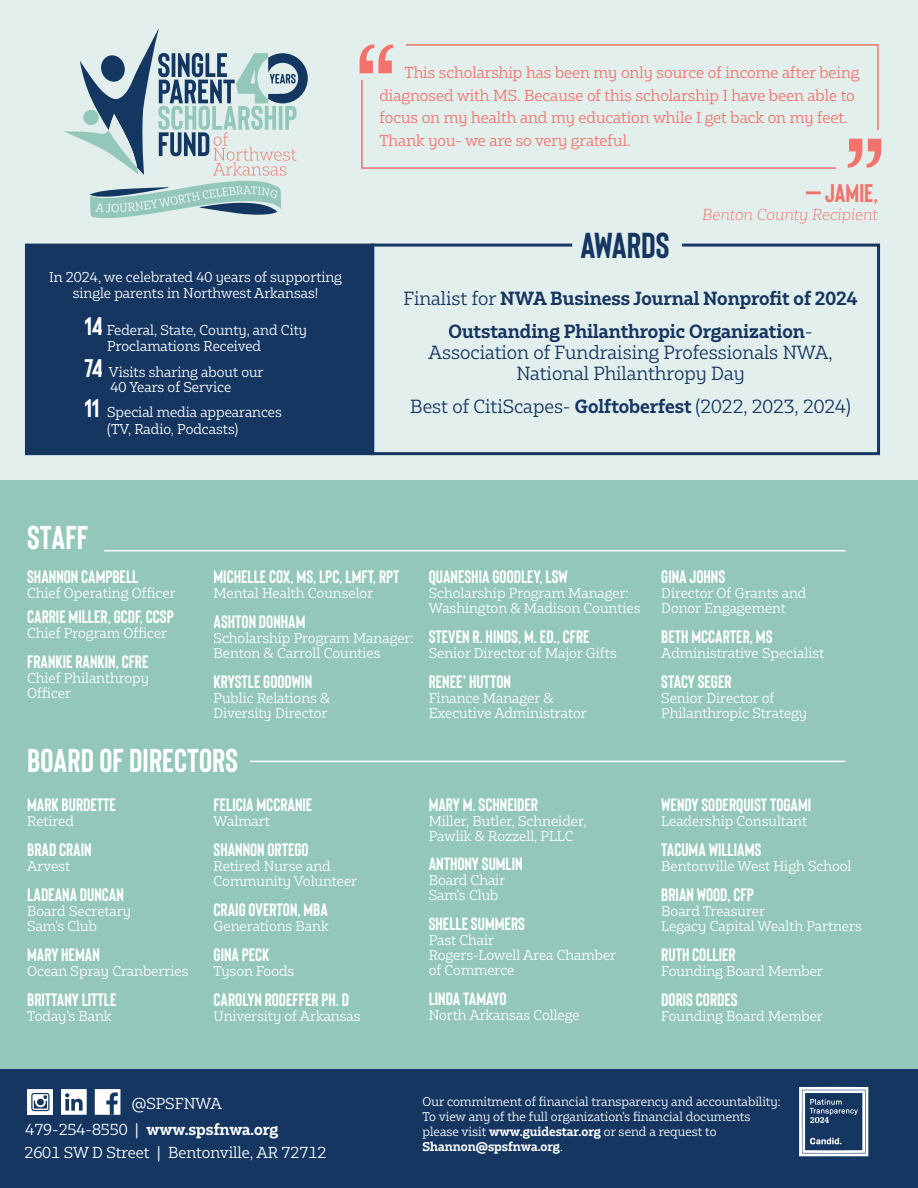
<style>
.page{position:relative;width:918px;height:1188px;background:#fff}
.page>*{position:absolute;margin:0;border:0;box-sizing:border-box;transform-origin:0 0}
.t1{font:700 36px "Bison";color:#143661}
.t2{font:700 33px "Bison";letter-spacing:.005em;color:#fff}
.t3{font:700 25.5px "Bison";color:#f2736b}
.t4{font:700 18px "Bison";color:#fff}
.t5{font:18px/21px "Bw Glenn Slab";color:#143661;text-align:center}
.t6{font:700 18px/33px "Bw Glenn Slab";color:#143661;text-align:center}
.t7{font:700 17.7px "Bison";color:#fff}
.t8{font:15px/22.5px "Bw Glenn Slab";color:#f2736b}
.t9{font:15px/23.5px "Bw Glenn Slab";color:#fff}
.t10{font:italic 300 15px "Bw Glenn Slab";color:#f2736b}
.t11{font:13.5px/15px "Bw Glenn Slab";color:#fff}
.t12{font:12px/15px "Bw Glenn Slab";color:#fff}
.s1{font-family:"Bison";font-weight:700;font-size:25.5px}
.s2{font-weight:400}
.s3{font-weight:700}
</style>
<div class="page">
<div style="left:0;top:0;width:918px;height:592px;background:#e2efec"></div>
<div style="left:25px;top:244px;width:349px;height:211px;background:#143661"></div>
<div style="left:0;top:481px;width:918px;height:707px;background:#93c7ba"></div>
<div style="left:0;top:1069px;width:918px;height:119px;background:#143661"></div>
<svg style="left:95px;top:1089px;width:25px;height:26px"></svg>
<svg style="left:27px;top:1089px;width:26px;height:26px"></svg>
<svg style="left:61px;top:1089px;width:26px;height:26px"></svg>
<svg style="left:799px;top:1087px;width:69px;height:69px"></svg>
<svg style="left:64px;top:28px;width:244px;height:190px"></svg>
<svg style="left:369px;top:243px;width:512px;height:213px"></svg>
<hr style="left:104px;top:550px;width:742px;height:1px;background:#fff">
<hr style="left:250px;top:761px;width:596px;height:1px;background:#fff">
<svg style="left:361px;top:79px;width:475px;height:90px"></svg>
<svg style="left:404px;top:44px;width:475px;height:88px"></svg>
<svg style="left:360px;top:44px;width:33px;height:29px"></svg>
<svg style="left:848px;top:139px;width:33px;height:29px"></svg>
<p class="t8" style="left:379px;top:61px;width:482px;text-indent:25px">This scholarship has been my only source of income after being diagnosed with MS. Because of this scholarship I have been able to focus on my health and my education while I get back on my feet.<br>Thank you- we are so very grateful.</p>
<h3 class="t3" style="left:806px;top:177px;width:74px">– JAMIE,</h3>
<p class="t10" style="left:702px;top:204px;width:177px">Benton County Recipient</p>
<p class="t11" style="left:49px;top:268px;width:294px;line-height:16.5px;text-align:center">In 2024, we celebrated 40 years of supporting single parents in Northwest Arkansas!</p>
<p class="t11" style="left:107px;top:321px;width:201px;line-height:16.5px;text-indent:-23px"><span class="s1">14</span> Federal, State, County, and City<br>Proclamations Received</p>
<p class="t11" style="left:84px;top:364px;width:181px;text-align:center"><span class="s1">74</span> Visits sharing about our<br>40 Years of Service</p>
<p class="t11" style="left:107px;top:404px;width:176px;line-height:16.5px;text-indent:-23px"><span class="s1">11</span> Special media appearances (TV, Radio, Podcasts)</p>
<h1 class="t1" style="left:580px;top:223px;width:91px">AWARDS</h1>
<h3 class="t6" style="left:403px;top:281px;width:456px"><span class="s2">Finalist for</span> NWA Business Journal Nonprofit of 2024<br>Outstanding Philanthropic Organization<span class="s2">-</span></h3>
<h3 class="t5" style="left:429px;top:341px;width:405px">Association of Fundraising Professionals NWA,<br>National Philanthropy Day</h3>
<h3 class="t5" style="left:410px;top:395px;width:442px">Best of CitiScapes- <span class="s3">Golftoberfest</span> (2022, 2023, 2024)</h3>
<h2 class="t2" style="left:27px;top:517px;width:63px">STAFF</h2>
<h3 class="t4" style="left:27px;top:565px;width:113px">SHANNON CAMPBELL</h3>
<p class="t11" style="left:27px;top:585px;width:150px">Chief Operating Officer</p>
<h3 class="t4" style="left:27px;top:606px;width:148px">CARRIE MILLER, GCDF, CCSP</h3>
<p class="t11" style="left:27px;top:626px;width:142px">Chief Program Officer</p>
<h3 class="t4" style="left:27px;top:651px;width:123px">FRANKIE RANKIN, CFRE</h3>
<p class="t11" style="left:27px;top:671px;width:123px">Chief Philanthropy<br>Officer</p>
<h3 class="t4" style="left:214px;top:565px;width:188px">MICHELLE COX, MS, LPC, LMFT, RPT</h3>
<p class="t11" style="left:214px;top:585px;width:161px">Mental Health Counselor</p>
<h3 class="t4" style="left:214px;top:610px;width:93px">ASHTON DONHAM</h3>
<p class="t11" style="left:214px;top:630px;width:202px">Scholarship Program Manager:<br>Benton &amp; Carroll Counties</p>
<h3 class="t4" style="left:214px;top:670px;width:100px">KRYSTLE GOODWIN</h3>
<p class="t11" style="left:214px;top:690px;width:118px">Public Relations &amp;<br>Diversity Director</p>
<h2 class="t2" style="left:27px;top:740px;width:212px">BOARD OF DIRECTORS</h2>
<h3 class="t4" style="left:27px;top:793px;width:90px">MARK BURDETTE</h3>
<p class="t11" style="left:27px;top:813px;width:48px">Retired</p>
<h3 class="t4" style="left:27px;top:838px;width:66px">BRAD CRAIN</h3>
<p class="t11" style="left:27px;top:858px;width:44px">Arvest</p>
<h3 class="t4" style="left:27px;top:883px;width:98px">LADEANA DUNCAN</h3>
<p class="t11" style="left:27px;top:903px;width:105px">Board Secretary<br>Sam's Club</p>
<h3 class="t4" style="left:27px;top:943px;width:74px">MARY HEMAN</h3>
<p class="t11" style="left:27px;top:963px;width:163px">Ocean Spray Cranberries</p>
<h3 class="t4" style="left:27px;top:988px;width:91px">BRITTANY LITTLE</h3>
<p class="t11" style="left:27px;top:1008px;width:86px">Today's Bank</p>
<h3 class="t4" style="left:214px;top:793px;width:100px">FELICIA MCCRANIE</h3>
<p class="t11" style="left:214px;top:813px;width:58px">Walmart</p>
<h3 class="t4" style="left:214px;top:838px;width:97px">SHANNON ORTEGO</h3>
<p class="t11" style="left:214px;top:858px;width:145px">Retired Nurse and<br>Community Volunteer</p>
<h3 class="t4" style="left:214px;top:898px;width:116px">CRAIG OVERTON, MBA</h3>
<p class="t11" style="left:214px;top:918px;width:117px">Generations Bank</p>
<h3 class="t4" style="left:214px;top:943px;width:57px">GINA PECK</h3>
<p class="t11" style="left:214px;top:963px;width:82px">Tyson Foods</p>
<h3 class="t4" style="left:214px;top:988px;width:137px">CAROLYN RODEFFER PH. D</h3>
<p class="t11" style="left:214px;top:1008px;width:149px">University of Arkansas</p>
<h3 class="t4" style="left:429px;top:565px;width:141px">QUANESHIA GOODLEY, LSW</h3>
<p class="t11" style="left:429px;top:585px;width:213px">Scholarship Program Manager:<br>Washington &amp; Madison Counties</p>
<h3 class="t4" style="left:429px;top:625px;width:163px">STEVEN R. HINDS, M. ED., CFRE</h3>
<p class="t11" style="left:429px;top:645px;width:190px">Senior Director of Major Gifts</p>
<h3 class="t4" style="left:429px;top:670px;width:84px">RENEE' HUTTON</h3>
<p class="t11" style="left:429px;top:690px;width:160px">Finance Manager &amp;<br>Executive Administrator</p>
<h3 class="t4" style="left:429px;top:793px;width:111px">MARY M. SCHNEIDER</h3>
<p class="t11" style="left:429px;top:813px;width:159px">Miller, Butler, Schneider,<br>Pawlik &amp; Rozzell, PLLC</p>
<h3 class="t7" style="left:429px;top:853px;width:95px">ANTHONY SUMLIN</h3>
<p class="t11" style="left:429px;top:872px;width:78px">Board Chair<br>Sam's Club</p>
<h3 class="t7" style="left:429px;top:913px;width:98px">SHELLE SUMMERS</h3>
<p class="t11" style="left:429px;top:932px;width:189px">Past Chair<br>Rogers-Lowell Area Chamber of Commerce</p>
<h3 class="t7" style="left:429px;top:988px;width:79px">LINDA TAMAYO</h3>
<p class="t11" style="left:429px;top:1007px;width:152px">North Arkansas College</p>
<h3 class="t4" style="left:661px;top:565px;width:65px">GINA JOHNS</h3>
<p class="t11" style="left:661px;top:585px;width:147px">Director Of Grants and<br>Donor Engagement</p>
<h3 class="t4" style="left:661px;top:625px;width:113px">BETH MCCARTER, MS</h3>
<p class="t11" style="left:661px;top:645px;width:164px">Administrative Specialist</p>
<h3 class="t4" style="left:661px;top:670px;width:72px">STACY SEGER</h3>
<p class="t11" style="left:661px;top:690px;width:147px">Senior Director of<br>Philanthropic Strategy</p>
<h3 class="t7" style="left:661px;top:793px;width:151px">WENDY SODERQUIST TOGAMI</h3>
<p class="t11" style="left:661px;top:813px;width:147px">Leadership Consultant</p>
<h3 class="t4" style="left:661px;top:838px;width:101px">TACUMA WILLIAMS</h3>
<p class="t11" style="left:661px;top:858px;width:192px">Bentonville West High School</p>
<h3 class="t4" style="left:661px;top:883px;width:94px">BRIAN WOOD, CFP</h3>
<p class="t11" style="left:661px;top:903px;width:202px">Board Treasurer<br>Legacy Capital Wealth Partners</p>
<h3 class="t4" style="left:661px;top:943px;width:76px">RUTH COLLIER</h3>
<p class="t11" style="left:661px;top:963px;width:163px">Founding Board Member</p>
<h3 class="t4" style="left:661px;top:988px;width:78px">DORIS CORDES</h3>
<p class="t11" style="left:661px;top:1008px;width:163px">Founding Board Member</p>
<p class="t9" style="left:132px;top:1091px;width:92px">@SPSFNWA</p>
<p class="t9" style="left:24px;top:1117px;width:303px">479-254-8550 | <span class="s3">www.spsfnwa.org<br></span>2601 SW D Street | Bentonville, AR 72712</p>
<p class="t12" style="left:423px;top:1094px;width:360px">Our commitment of financial transparency and accountability:<br>To view any of the full organization's financial documents please visit <span class="s3">www.guidestar.org</span> or send a request to <span class="s3">Shannon@spsfnwa.org</span>.</p>
</div>
